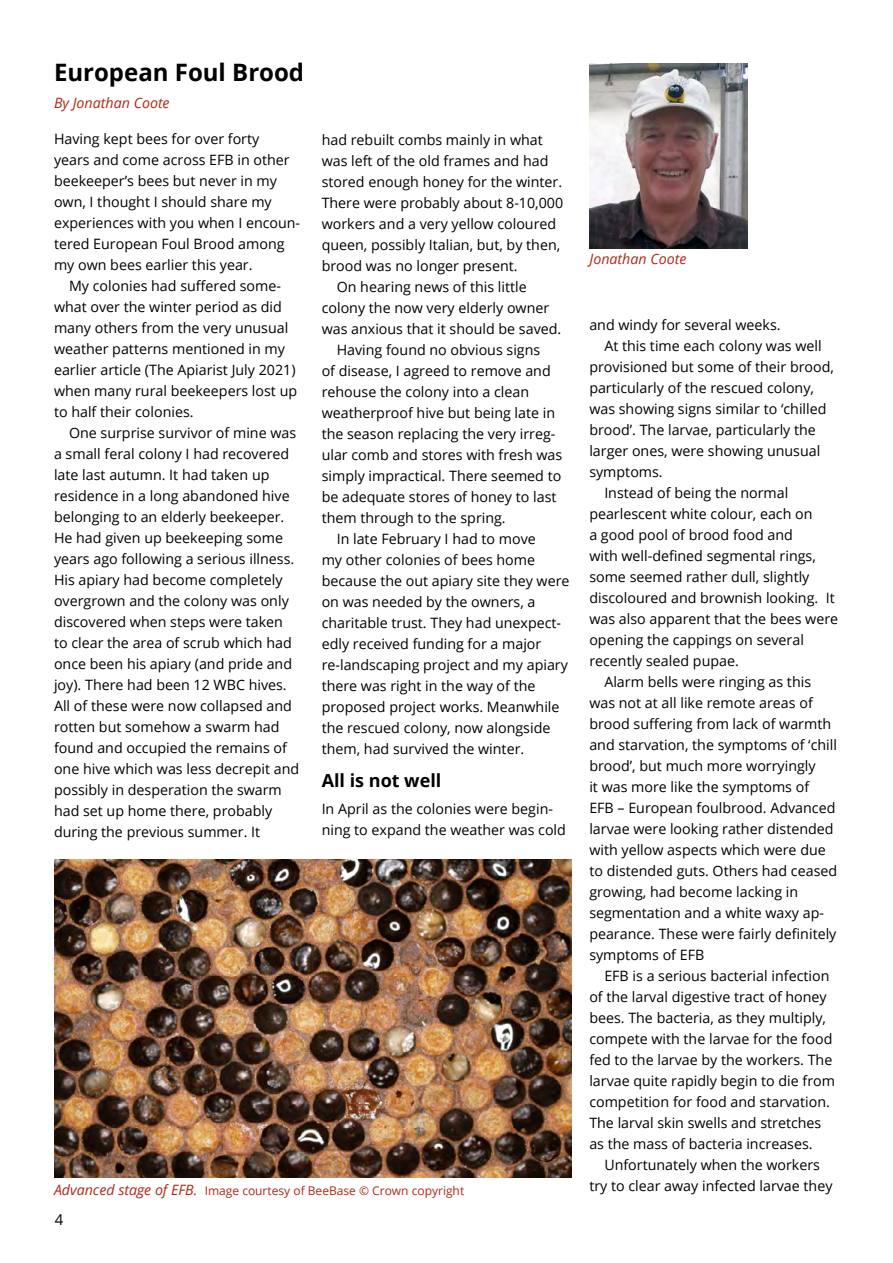
<style>
.page{position:relative;width:893px;height:1263px;background:#fff}
.page>*{position:absolute;margin:0;border:0;box-sizing:border-box;transform-origin:0 0}
.t1{font:700 24px "Open Sans";color:#000}
.t2{font:700 18px "Open Sans";color:#000}
.t3{font:15px "Open Sans";color:#000}
.t4{font:14.25px/21px "Open Sans";color:#000}
.t5{font:italic 14.25px "Open Sans";color:#b02717}
.t6{font:12px "Open Sans";color:#b02717}
</style>
<div class="page">
<img style="left:590px;top:63px;width:157px;height:185px">
<img style="left:54px;top:860px;width:517px;height:317px">
<h1 class="t1" style="left:54px;top:56px;width:252px">European Foul Brood</h1>
<p class="t5" style="left:54px;top:93px;width:117px">By Jonathan Coote</p>
<p class="t4" style="left:54px;top:128px;width:248px">Having kept bees for over forty<br>years and come across EFB in other beekeeper’s bees but never in my own, I thought I should share my experiences with you when I encoun&shy;tered European Foul Brood among my own bees earlier this year.</p>
<p class="t4" style="left:54px;top:275px;width:245px;text-indent:15px">My colonies had suffered some&shy;what over the winter period as did many others from the very unusual weather patterns mentioned in my earlier article (The Apiarist July 2021) when many rural beekeepers lost up to half their colonies.</p>
<p class="t4" style="left:54px;top:422px;width:247px;text-indent:15px">One surprise survivor of mine was a small feral colony I had recovered late last autumn. It had taken up residence in a long abandoned hive belonging to an elderly beekeeper.<br>He had given up beekeeping some years ago following a serious illness.<br>His apiary had become completely overgrown and the colony was only discovered when steps were taken to clear the area of scrub which had once been his apiary (and pride and joy). There had been 12 WBC hives.<br>All of these were now collapsed and rotten but somehow a swarm had found and occupied the remains of one hive which was less decrepit and possibly in desperation the swarm had set up home there, probably during the previous summer. It</p>
<p class="t4" style="left:322px;top:129px;width:223px">had rebuilt combs mainly in what</p>
<p class="t4" style="left:322px;top:150px;width:228px">was left of the old frames and had</p>
<p class="t4" style="left:322px;top:171px;width:242px">stored enough honey for the winter.</p>
<p class="t4" style="left:322px;top:192px;width:243px">There were probably about 8-10,000</p>
<p class="t4" style="left:322px;top:213px;width:236px">workers and a very yellow coloured</p>
<p class="t4" style="left:322px;top:234px;width:240px">queen, possibly Italian, but, by then,</p>
<p class="t4" style="left:322px;top:255px;width:197px">brood was no longer present.</p>
<p class="t4" style="left:337px;top:276px;width:192px">On hearing news of this little</p>
<p class="t4" style="left:322px;top:297px;width:229px">colony the now very elderly owner</p>
<p class="t4" style="left:322px;top:318px;width:241px">was anxious that it should be saved.</p>
<p class="t4" style="left:337px;top:339px;width:205px">Having found no obvious signs</p>
<p class="t4" style="left:322px;top:360px;width:231px">of disease, I agreed to remove and</p>
<p class="t4" style="left:322px;top:381px;width:209px">rehouse the colony into a clean</p>
<p class="t4" style="left:322px;top:402px;width:235px">weatherproof hive but being late in</p>
<p class="t4" style="left:322px;top:423px;width:235px">the season replacing the very irreg-</p>
<p class="t4" style="left:322px;top:444px;width:242px">ular comb and stores with fresh was</p>
<p class="t4" style="left:322px;top:465px;width:241px">simply impractical. There seemed to</p>
<p class="t4" style="left:322px;top:486px;width:236px">be adequate stores of honey to last</p>
<p class="t4" style="left:322px;top:507px;width:186px">them through to the spring.</p>
<p class="t4" style="left:337px;top:528px;width:201px">In late February I had to move</p>
<p class="t4" style="left:322px;top:549px;width:215px">my other colonies of bees home</p>
<p class="t4" style="left:322px;top:570px;width:249px">because the out apiary site they were</p>
<p class="t4" style="left:322px;top:591px;width:215px">on was needed by the owners, a</p>
<p class="t4" style="left:322px;top:612px;width:241px">charitable trust. They had unexpect-</p>
<p class="t4" style="left:322px;top:633px;width:221px">edly received funding for a major</p>
<p class="t4" style="left:322px;top:654px;width:248px">re-landscaping project and my apiary</p>
<p class="t4" style="left:322px;top:675px;width:215px">there was right in the way of the</p>
<p class="t4" style="left:322px;top:696px;width:239px">proposed project works. Meanwhile</p>
<p class="t4" style="left:322px;top:717px;width:230px">the rescued colony, now alongside</p>
<p class="t4" style="left:322px;top:738px;width:204px">them, had survived the winter.</p>
<p class="t2" style="left:322px;top:768px;width:121px">All is not well</p>
<p class="t4" style="left:322px;top:798px;width:246px">In April as the colonies were begin&shy;ning to expand the weather was cold</p>
<p class="t5" style="left:589px;top:249px;width:98px">Jonathan Coote</p>
<p class="t4" style="left:589px;top:314px;width:193px">and windy for several weeks.</p>
<p class="t4" style="left:604px;top:335px;width:219px">At this time each colony was well</p>
<p class="t4" style="left:589px;top:356px;width:246px">provisioned but some of their brood,</p>
<p class="t4" style="left:589px;top:377px;width:226px">particularly of the rescued colony,</p>
<p class="t4" style="left:589px;top:398px;width:239px">was showing signs similar to ‘chilled</p>
<p class="t4" style="left:589px;top:419px;width:228px">brood’. The larvae, particularly the</p>
<p class="t4" style="left:589px;top:440px;width:233px">larger ones, were showing unusual</p>
<p class="t4" style="left:589px;top:461px;width:75px">symptoms.</p>
<p class="t4" style="left:604px;top:482px;width:186px">Instead of being the normal</p>
<p class="t4" style="left:589px;top:503px;width:225px">pearlescent white colour, each on</p>
<p class="t4" style="left:589px;top:524px;width:205px">a good pool of brood food and</p>
<p class="t4" style="left:589px;top:545px;width:228px">with well-defined segmental rings,</p>
<p class="t4" style="left:589px;top:566px;width:222px">some seemed rather dull, slightly</p>
<p class="t4" style="left:589px;top:587px;width:247px">discoloured and brownish looking. It</p>
<p class="t4" style="left:589px;top:608px;width:250px">was also apparent that the bees were</p>
<p class="t4" style="left:589px;top:629px;width:216px">opening the cappings on several</p>
<p class="t4" style="left:589px;top:650px;width:151px">recently sealed pupae.</p>
<p class="t4" style="left:604px;top:671px;width:208px">Alarm bells were ringing as this</p>
<p class="t4" style="left:589px;top:692px;width:225px">was not at all like remote areas of</p>
<p class="t4" style="left:589px;top:713px;width:243px">brood suffering from lack of warmth</p>
<p class="t4" style="left:589px;top:734px;width:249px">and starvation, the symptoms of ‘chill</p>
<p class="t4" style="left:589px;top:755px;width:228px">brood’, but much more worryingly</p>
<p class="t4" style="left:589px;top:776px;width:221px">it was more like the symptoms of</p>
<p class="t4" style="left:589px;top:797px;width:248px">EFB – European foulbrood. Advanced</p>
<p class="t4" style="left:589px;top:818px;width:246px">larvae were looking rather distended</p>
<p class="t4" style="left:589px;top:839px;width:238px">with yellow aspects which were due</p>
<p class="t4" style="left:589px;top:860px;width:249px">to distended guts. Others had ceased</p>
<p class="t4" style="left:589px;top:881px;width:210px">growing, had become lacking in</p>
<p class="t4" style="left:589px;top:902px;width:236px">segmentation and a white waxy ap-</p>
<p class="t4" style="left:589px;top:923px;width:249px">pearance. These were fairly definitely</p>
<p class="t4" style="left:589px;top:944px;width:117px">symptoms of EFB</p>
<p class="t4" style="left:604px;top:965px;width:227px">EFB is a serious bacterial infection</p>
<p class="t4" style="left:589px;top:986px;width:239px">of the larval digestive tract of honey</p>
<p class="t4" style="left:589px;top:1007px;width:238px">bees. The bacteria, as they multiply,</p>
<p class="t4" style="left:589px;top:1028px;width:245px">compete with the larvae for the food</p>
<p class="t4" style="left:589px;top:1049px;width:245px">fed to the larvae by the workers. The</p>
<p class="t4" style="left:589px;top:1070px;width:247px">larvae quite rapidly begin to die from</p>
<p class="t4" style="left:589px;top:1091px;width:242px">competition for food and starvation.</p>
<p class="t4" style="left:589px;top:1112px;width:234px">The larval skin swells and stretches</p>
<p class="t4" style="left:589px;top:1133px;width:225px">as the mass of bacteria increases.</p>
<p class="t4" style="left:604px;top:1154px;width:217px">Unfortunately when the workers</p>
<p class="t5" style="left:54px;top:1180px;width:145px">Advanced stage of EFB.</p>
<p class="t4" style="left:589px;top:1175px;width:245px">try to clear away infected larvae they</p>
<p class="t6" style="left:205px;top:1182px;width:261px">Image courtesy of BeeBase © Crown copyright</p>
<p class="t3" style="left:55px;top:1209px;width:10px">4</p>
</div>
